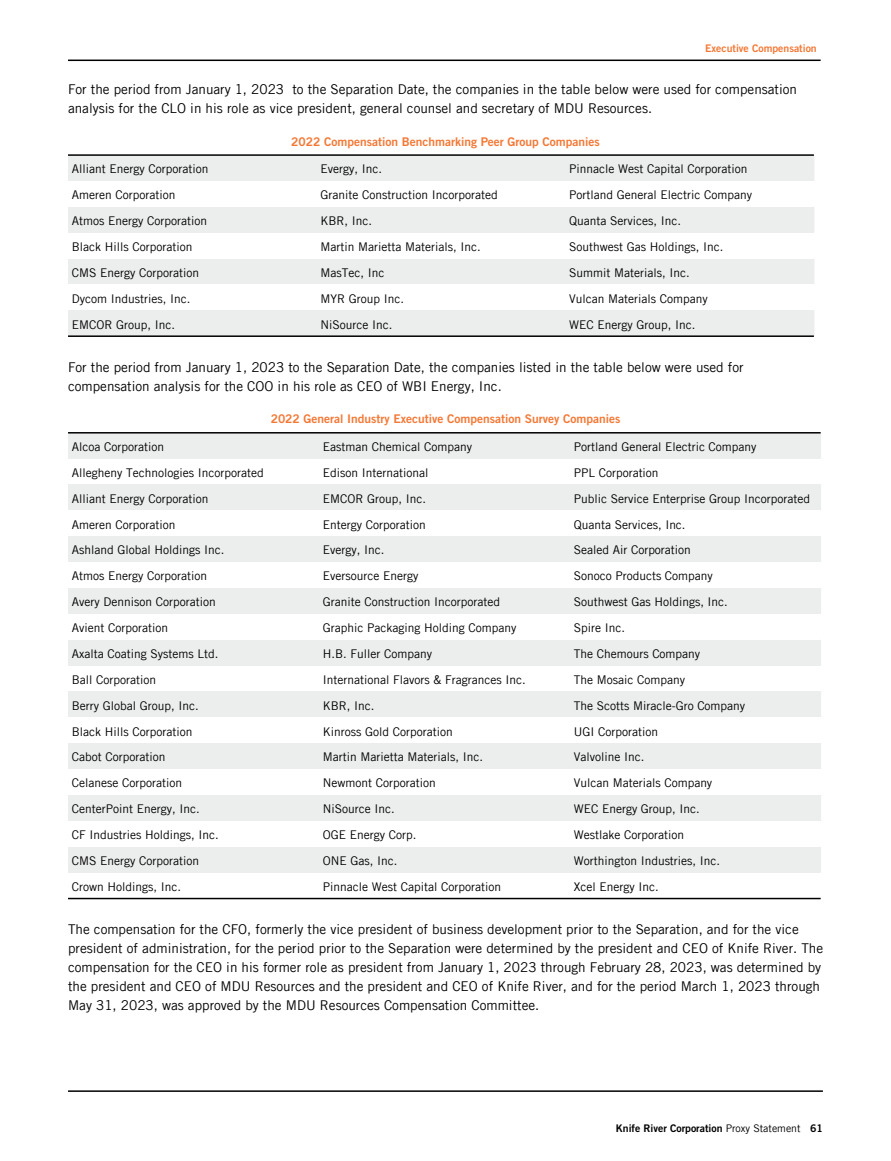
<style>
.page{position:relative;width:891px;height:1161px;background:#fff}
.page>*{position:absolute;margin:0;border:0;box-sizing:border-box;transform-origin:0 0}
.t1{font:13.5px/18.9px "Trade Gothic LT Com";color:#000}
.t2{font:12px "Trade Gothic LT Com";color:#000}
.t3{font:12px "Trade Gothic LT Com Bd 2";color:#f47835}
.t4{font:10.5px "Trade Gothic LT Com Bd 2";color:#000}
.t5{font:10.5px "Trade Gothic LT Com Bd 2";color:#f47835}
.s1{font-family:"Trade Gothic LT Com"}
</style>
<div class="page">
<div style="left:68px;top:155px;width:746px;height:26px;background:#eceded"></div>
<div style="left:68px;top:207px;width:746px;height:26px;background:#eceded"></div>
<div style="left:68px;top:259px;width:746px;height:25px;background:#eceded"></div>
<div style="left:68px;top:310px;width:746px;height:26px;background:#eceded"></div>
<hr style="left:68px;top:154px;width:746px;height:2px;background:#000">
<hr style="left:68px;top:335px;width:746px;height:2px;background:#000">
<div style="left:68px;top:433px;width:753px;height:26px;background:#eceded"></div>
<div style="left:68px;top:485px;width:753px;height:25px;background:#eceded"></div>
<div style="left:68px;top:536px;width:753px;height:26px;background:#eceded"></div>
<div style="left:68px;top:588px;width:753px;height:26px;background:#eceded"></div>
<div style="left:68px;top:640px;width:753px;height:26px;background:#eceded"></div>
<div style="left:68px;top:692px;width:753px;height:25px;background:#eceded"></div>
<div style="left:68px;top:743px;width:753px;height:26px;background:#eceded"></div>
<div style="left:68px;top:795px;width:753px;height:26px;background:#eceded"></div>
<div style="left:68px;top:847px;width:753px;height:26px;background:#eceded"></div>
<hr style="left:68px;top:432px;width:753px;height:2px;background:#000">
<hr style="left:68px;top:898px;width:753px;height:1px;background:#000">
<hr style="left:68px;top:60px;width:753px;height:1px;background:#000">
<hr style="left:68px;top:1090px;width:755px;height:2px;background:#000">
<p class="t5" style="left:705px;top:42px;width:113px">Executive Compensation</p>
<p class="t1" style="left:68px;top:80px;width:731px">For the period from January 1, 2023 to the Separation Date, the companies in the table below were used for compensation analysis for the CLO in his role as vice president, general counsel and secretary of MDU Resources.</p>
<p class="t3" style="left:291px;top:134px;width:310px">2022 Compensation Benchmarking Peer Group Companies</p>
<p class="t2" style="left:72px;top:162px;width:138px">Alliant Energy Corporation</p>
<p class="t2" style="left:321px;top:162px;width:63px">Evergy, Inc.</p>
<p class="t2" style="left:569px;top:162px;width:180px">Pinnacle West Capital Corporation</p>
<p class="t2" style="left:72px;top:188px;width:105px">Ameren Corporation</p>
<p class="t2" style="left:321px;top:188px;width:179px">Granite Construction Incorporated</p>
<p class="t2" style="left:569px;top:188px;width:184px">Portland General Electric Company</p>
<p class="t2" style="left:72px;top:214px;width:137px">Atmos Energy Corporation</p>
<p class="t2" style="left:321px;top:214px;width:53px">KBR, Inc.</p>
<p class="t2" style="left:569px;top:214px;width:113px">Quanta Services, Inc.</p>
<p class="t2" style="left:72px;top:239px;width:122px">Black Hills Corporation</p>
<p class="t2" style="left:321px;top:239px;width:162px">Martin Marietta Materials, Inc.</p>
<p class="t2" style="left:569px;top:239px;width:156px">Southwest Gas Holdings, Inc.</p>
<p class="t2" style="left:72px;top:265px;width:129px">CMS Energy Corporation</p>
<p class="t2" style="left:321px;top:265px;width:65px">MasTec, Inc</p>
<p class="t2" style="left:569px;top:265px;width:122px">Summit Materials, Inc.</p>
<p class="t2" style="left:72px;top:291px;width:120px">Dycom Industries, Inc.</p>
<p class="t2" style="left:321px;top:291px;width:85px">MYR Group Inc.</p>
<p class="t2" style="left:569px;top:291px;width:140px">Vulcan Materials Company</p>
<p class="t2" style="left:72px;top:317px;width:105px">EMCOR Group, Inc.</p>
<p class="t2" style="left:321px;top:317px;width:73px">NiSource Inc.</p>
<p class="t2" style="left:569px;top:317px;width:128px">WEC Energy Group, Inc.</p>
<p class="t1" style="left:68px;top:357px;width:677px">For the period from January 1, 2023 to the Separation Date, the companies listed in the table below were used for compensation analysis for the COO in his role as CEO of WBI Energy, Inc.</p>
<p class="t3" style="left:271px;top:412px;width:351px">2022 General Industry Executive Compensation Survey Companies</p>
<p class="t2" style="left:72px;top:439px;width:94px">Alcoa Corporation</p>
<p class="t2" style="left:323px;top:439px;width:151px">Eastman Chemical Company</p>
<p class="t2" style="left:574px;top:439px;width:184px">Portland General Electric Company</p>
<p class="t2" style="left:72px;top:465px;width:193px">Allegheny Technologies Incorporated</p>
<p class="t2" style="left:323px;top:465px;width:107px">Edison International</p>
<p class="t2" style="left:574px;top:465px;width:86px">PPL Corporation</p>
<p class="t2" style="left:72px;top:491px;width:138px">Alliant Energy Corporation</p>
<p class="t2" style="left:323px;top:491px;width:105px">EMCOR Group, Inc.</p>
<p class="t2" style="left:574px;top:491px;width:238px">Public Service Enterprise Group Incorporated</p>
<p class="t2" style="left:72px;top:517px;width:105px">Ameren Corporation</p>
<p class="t2" style="left:323px;top:517px;width:104px">Entergy Corporation</p>
<p class="t2" style="left:574px;top:517px;width:113px">Quanta Services, Inc.</p>
<p class="t2" style="left:72px;top:543px;width:154px">Ashland Global Holdings Inc.</p>
<p class="t2" style="left:323px;top:543px;width:63px">Evergy, Inc.</p>
<p class="t2" style="left:574px;top:543px;width:119px">Sealed Air Corporation</p>
<p class="t2" style="left:72px;top:569px;width:137px">Atmos Energy Corporation</p>
<p class="t2" style="left:323px;top:569px;width:97px">Eversource Energy</p>
<p class="t2" style="left:574px;top:569px;width:141px">Sonoco Products Company</p>
<p class="t2" style="left:72px;top:595px;width:145px">Avery Dennison Corporation</p>
<p class="t2" style="left:323px;top:595px;width:179px">Granite Construction Incorporated</p>
<p class="t2" style="left:574px;top:595px;width:156px">Southwest Gas Holdings, Inc.</p>
<p class="t2" style="left:72px;top:621px;width:98px">Avient Corporation</p>
<p class="t2" style="left:323px;top:621px;width:195px">Graphic Packaging Holding Company</p>
<p class="t2" style="left:574px;top:621px;width:53px">Spire Inc.</p>
<p class="t2" style="left:72px;top:646px;width:148px">Axalta Coating Systems Ltd.</p>
<p class="t2" style="left:323px;top:646px;width:111px">H.B. Fuller Company</p>
<p class="t2" style="left:574px;top:646px;width:128px">The Chemours Company</p>
<p class="t2" style="left:72px;top:672px;width:86px">Ball Corporation</p>
<p class="t2" style="left:323px;top:672px;width:204px">International Flavors &amp; Fragrances Inc.</p>
<p class="t2" style="left:574px;top:672px;width:113px">The Mosaic Company</p>
<p class="t2" style="left:72px;top:698px;width:128px">Berry Global Group, Inc.</p>
<p class="t2" style="left:323px;top:698px;width:53px">KBR, Inc.</p>
<p class="t2" style="left:574px;top:698px;width:173px">The Scotts Miracle-Gro Company</p>
<p class="t2" style="left:72px;top:724px;width:122px">Black Hills Corporation</p>
<p class="t2" style="left:323px;top:724px;width:131px">Kinross Gold Corporation</p>
<p class="t2" style="left:574px;top:724px;width:86px">UGI Corporation</p>
<p class="t2" style="left:72px;top:750px;width:95px">Cabot Corporation</p>
<p class="t2" style="left:323px;top:750px;width:162px">Martin Marietta Materials, Inc.</p>
<p class="t2" style="left:574px;top:750px;width:72px">Valvoline Inc.</p>
<p class="t2" style="left:72px;top:776px;width:112px">Celanese Corporation</p>
<p class="t2" style="left:323px;top:776px;width:114px">Newmont Corporation</p>
<p class="t2" style="left:574px;top:776px;width:140px">Vulcan Materials Company</p>
<p class="t2" style="left:72px;top:802px;width:129px">CenterPoint Energy, Inc.</p>
<p class="t2" style="left:323px;top:802px;width:73px">NiSource Inc.</p>
<p class="t2" style="left:574px;top:802px;width:128px">WEC Energy Group, Inc.</p>
<p class="t2" style="left:72px;top:828px;width:148px">CF Industries Holdings, Inc.</p>
<p class="t2" style="left:323px;top:828px;width:95px">OGE Energy Corp.</p>
<p class="t2" style="left:574px;top:828px;width:112px">Westlake Corporation</p>
<p class="t2" style="left:72px;top:853px;width:129px">CMS Energy Corporation</p>
<p class="t2" style="left:323px;top:853px;width:76px">ONE Gas, Inc.</p>
<p class="t2" style="left:574px;top:853px;width:148px">Worthington Industries, Inc.</p>
<p class="t2" style="left:72px;top:879px;width:111px">Crown Holdings, Inc.</p>
<p class="t2" style="left:323px;top:879px;width:180px">Pinnacle West Capital Corporation</p>
<p class="t2" style="left:574px;top:879px;width:86px">Xcel Energy Inc.</p>
<p class="t1" style="left:68px;top:920px;width:757px">The compensation for the CFO, formerly the vice president of business development prior to the Separation, and for the vice president of administration, for the period prior to the Separation were determined by the president and CEO of Knife River. The compensation for the CEO in his former role as president from January 1, 2023 through February 28, 2023, was determined by the president and CEO of MDU Resources and the president and CEO of Knife River, and for the period March 1, 2023 through May 31, 2023, was approved by the MDU Resources Compensation Committee.</p>
<p class="t4" style="left:616px;top:1121px;width:209px">Knife River Corporation <span class="s1">Proxy Statement</span> 61</p>
</div>
